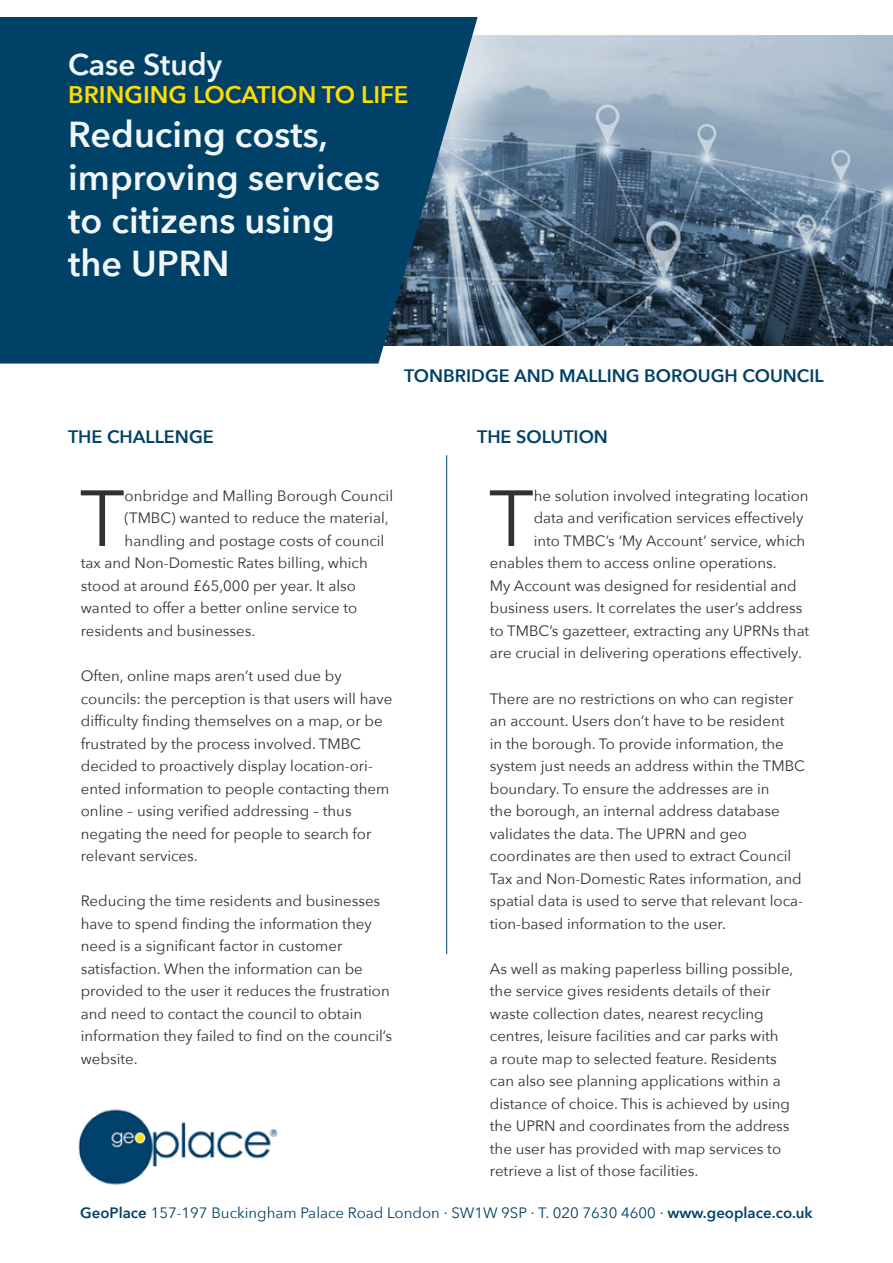
<style>
.page{position:relative;width:893px;height:1263px;background:#fff}
.page>*{position:absolute;margin:0;border:0;box-sizing:border-box;transform-origin:0 0}
.t1{font:78.6px "Avenir Next";color:#303131}
.t2{font:600 36px/43.2px "Avenir Next";color:#f1f7f9}
.t3{font:600 30px "Avenir Next";color:#f1f7f9}
.t4{font:600 24px "Avenir Next";color:#fd0}
.t5{font:600 18px "Avenir Next";color:#004267}
.t6{font:15px/22.5px "Avenir Next";color:#303131}
.t7{font:15px "Avenir Next";color:#004267}
.s1{font-weight:600}
</style>
<div class="page">
<img style="left:78px;top:1109px;width:200px;height:76px">
<svg style="left:478px;top:35px;width:415px;height:310px;background:#6d8296"></svg>
<svg style="left:0;top:17px;width:478px;height:347px;background:#0d4a6c"></svg>
<hr style="left:446px;top:455px;width:1px;height:499px;background:#004267">
<h3 class="t3" style="left:68px;top:38px;width:155px">Case Study</h3>
<h3 class="t4" style="left:68px;top:74px;width:342px">BRINGING LOCATION TO LIFE</h3>
<h2 class="t2" style="left:68px;top:112px;width:313px">Reducing costs, improving services to citizens using the UPRN</h2>
<p class="t5" style="left:404px;top:360px;width:421px">TONBRIDGE AND MALLING BOROUGH COUNCIL</p>
<p class="t5" style="left:68px;top:421px;width:147px">THE CHALLENGE</p>
<h1 class="t1" style="left:80px;top:452px;width:46px">T</h1>
<p class="t6" style="left:125px;top:484px;width:270px">onbridge and Malling Borough Council</p>
<p class="t6" style="left:125px;top:506px;width:266px">(TMBC) wanted to reduce the material,</p>
<p class="t6" style="left:125px;top:529px;width:261px">handling and postage costs of council</p>
<p class="t6" style="left:81px;top:551px;width:289px">tax and Non-Domestic Rates billing, which</p>
<p class="t6" style="left:81px;top:574px;width:277px">stood at around £65,000 per year. It also</p>
<p class="t6" style="left:81px;top:596px;width:278px">wanted to offer a better online service to</p>
<p class="t6" style="left:81px;top:619px;width:176px">residents and businesses.</p>
<p class="t6" style="left:81px;top:664px;width:313px">Often, online maps aren’t used due by councils: the perception is that users will have difficulty finding themselves on a map, or be frustrated by the process involved. TMBC decided to proactively display location-ori&shy;ented information to people contacting them online – using verified addressing – thus negating the need for people to search for relevant services.</p>
<p class="t6" style="left:81px;top:889px;width:313px">Reducing the time residents and businesses have to spend finding the information they need is a significant factor in customer satisfaction. When the information can be provided to the user it reduces the frustration and need to contact the council to obtain information they failed to find on the council’s website.</p>
<p class="t5" style="left:477px;top:421px;width:132px">THE SOLUTION</p>
<h1 class="t1" style="left:489px;top:452px;width:46px">T</h1>
<p class="t6" style="left:534px;top:484px;width:276px">he solution involved integrating location</p>
<p class="t6" style="left:534px;top:506px;width:271px">data and verification services effectively</p>
<p class="t6" style="left:534px;top:529px;width:273px">into TMBC’s ‘My Account’ service, which</p>
<p class="t6" style="left:490px;top:551px;width:288px">enables them to access online operations.</p>
<p class="t6" style="left:490px;top:574px;width:308px">My Account was designed for residential and</p>
<p class="t6" style="left:490px;top:596px;width:314px">business users. It correlates the user’s address</p>
<p class="t6" style="left:490px;top:619px;width:321px">to TMBC’s gazetteer, extracting any UPRNs that</p>
<p class="t6" style="left:490px;top:641px;width:313px">are crucial in delivering operations effectively.</p>
<p class="t6" style="left:490px;top:686px;width:317px">There are no restrictions on who can register an account. Users don’t have to be resident<br>in the borough. To provide information, the system just needs an address within the TMBC boundary. To ensure the addresses are in<br>the borough, an internal address database validates the data. The UPRN and geo coordinates are then used to extract Council Tax and Non-Domestic Rates information, and spatial data is used to serve that relevant loca&shy;tion-based information to the user.</p>
<p class="t6" style="left:490px;top:956px;width:305px">As well as making paperless billing possible, the service gives residents details of their waste collection dates, nearest recycling centres, leisure facilities and car parks with<br>a route map to selected feature. Residents can also see planning applications within a distance of choice. This is achieved by using the UPRN and coordinates from the address the user has provided with map services to retrieve a list of those facilities.</p>
<p class="t7" style="left:80px;top:1200px;width:734px"><span class="s1">GeoPlace</span> 157-197 Buckingham Palace Road London · SW1W 9SP · T. 020 7630 4600 · <span class="s1">www.geoplace.co.uk</span></p>
</div>
